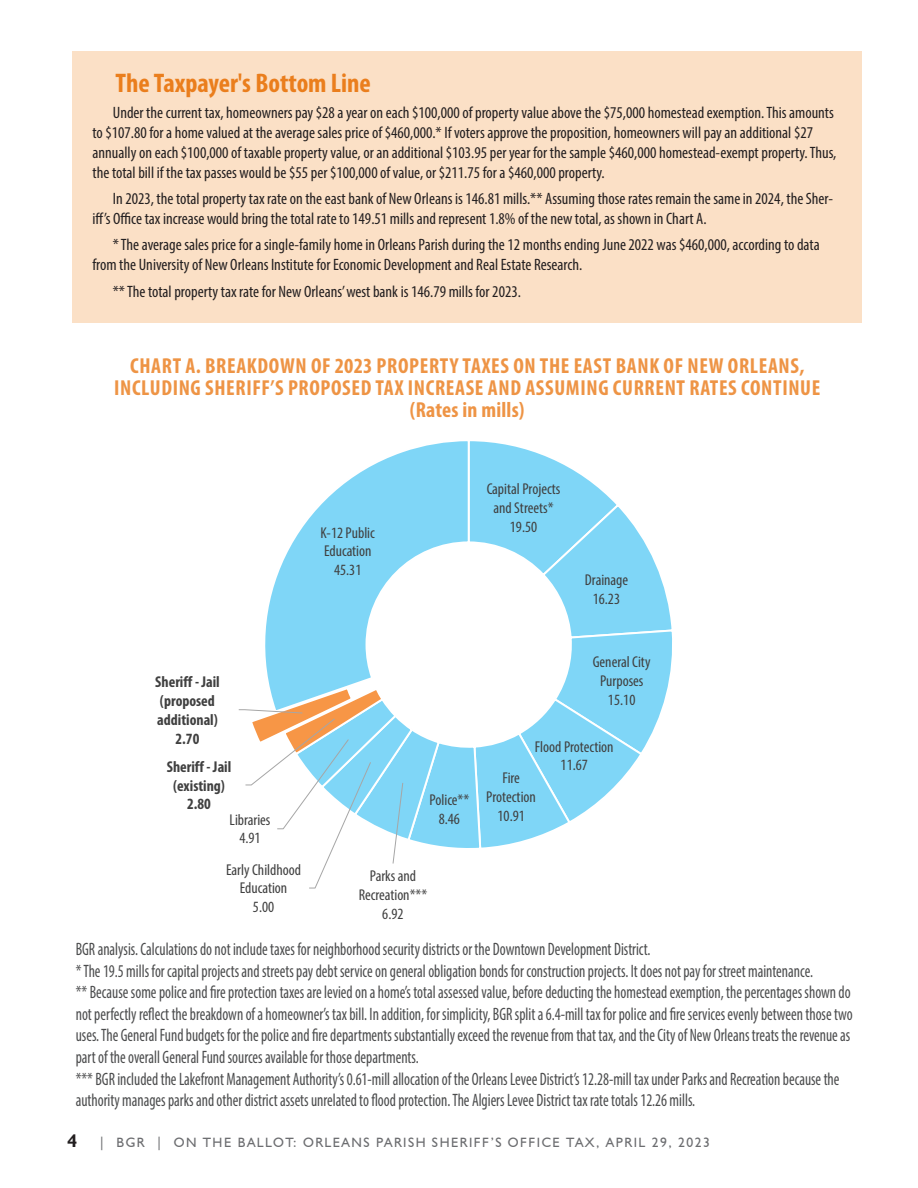
<style>
.page{position:relative;width:918px;height:1188px;background:#fff}
.page>*{position:absolute;margin:0;border:0;box-sizing:border-box;transform-origin:0 0}
.t1{font:700 condensed 27px "Myriad Pro";color:#ea7e1d}
.t2{font:700 condensed 21.75px/21.8px "Myriad Pro";letter-spacing:.03em;color:#ee9445;text-align:center}
.t3{font:700 condensed 21.75px "Myriad Pro";letter-spacing:.01em;color:#ee9445}
.t4{font:condensed 18px/21.6px "Myriad Pro";color:#4b4c4d;scale:.86 1}
.t5{font:700 18px "Humanist 521 BT";color:#231f20}
.t6{font:condensed 16.5px/19.8px "Myriad Pro";color:#231f20}
.t7{font:condensed 15.75px/18.6px "Myriad Pro";letter-spacing:-.005em;color:#404040;text-align:center}
.t8{font:700 condensed 15.75px/18.9px "Myriad Pro";color:#404040;text-align:center}
.t9{font:13.5px "Humanist 521 BT";letter-spacing:.11em;color:#6c6d70}
</style>
<div class="page">
<div style="left:72px;top:51px;width:790px;height:271px;background:#fbe0c6"></div>
<svg style="left:238px;top:441px;width:434px;height:448px"></svg>
<p class="t1" style="left:116px;top:66px;width:257px">The Taxpayer's Bottom Line</p>
<p class="t6" style="left:93px;top:103px;width:745px;text-indent:20px">Under the current tax, homeowners pay $28 a year on each $100,000 of property value above the $75,000 homestead exemption. This amounts to $107.80 for a home valued at the average sales price of $460,000.* If voters approve the proposition, homeowners will pay an additional $27 annually on each $100,000 of taxable property value, or an additional $103.95 per year for the sample $460,000 homestead-exempt property. Thus, the total bill if the tax passes would be $55 per $100,000 of value, or $211.75 for a $460,000 property.</p>
<p class="t6" style="left:93px;top:189px;width:742px;text-indent:20px">In 2023, the total property tax rate on the east bank of New Orleans is 146.81 mills.** Assuming those rates remain the same in 2024, the Sher&shy;iff’s Office tax increase would bring the total rate to 149.51 mills and represent 1.8% of the new total, as shown in Chart A.</p>
<p class="t6" style="left:93px;top:235px;width:729px;text-indent:20px">* The average sales price for a single-family home in Orleans Parish during the 12 months ending June 2022 was $460,000, according to data from the University of New Orleans Institute for Economic Development and Real Estate Research.</p>
<p class="t6" style="left:113px;top:281px;width:410px">** The total property tax rate for New Orleans’ west bank is 146.79 mills for 2023.</p>
<p class="t2" style="left:114px;top:354px;width:708px">CHART A. BREAKDOWN OF 2023 PROPERTY TAXES ON THE EAST BANK OF NEW ORLEANS,<br>INCLUDING SHERIFF’S PROPOSED TAX INCREASE AND ASSUMING CURRENT RATES CONTINUE</p>
<p class="t3" style="left:410px;top:396px;width:116px">(Rates in mills)</p>
<p class="t8" style="left:155px;top:672px;width:66px">Sheriff - Jail (proposed additional)<br>2.70</p>
<p class="t8" style="left:167px;top:756px;width:66px">Sheriff - Jail (existing)<br>2.80</p>
<p class="t7" style="left:230px;top:810px;width:42px">Libraries<br>4.91</p>
<p class="t7" style="left:226px;top:860px;width:77px">Early Childhood<br>Education<br>5.00</p>
<p class="t7" style="left:321px;top:523px;width:56px">K-12 Public<br>Education<br>45.31</p>
<p class="t7" style="left:487px;top:480px;width:75px">Capital Projects and Streets*<br>19.50</p>
<p class="t7" style="left:585px;top:570px;width:45px">Drainage<br>16.23</p>
<p class="t7" style="left:430px;top:791px;width:41px">Police**<br>8.46</p>
<p class="t7" style="left:593px;top:653px;width:59px">General City<br>Purposes<br>15.10</p>
<p class="t7" style="left:535px;top:737px;width:80px">Flood Protection<br>11.67</p>
<p class="t7" style="left:486px;top:769px;width:51px">Fire<br>Protection<br>10.91</p>
<p class="t7" style="left:359px;top:867px;width:70px">Parks and<br>Recreation***<br>6.92</p>
<p class="t4" style="left:76px;top:938px;width:670px">BGR analysis. Calculations do not include taxes for neighborhood security districts or the Downtown Development District.</p>
<p class="t4" style="left:76px;top:960px;width:859px">* The 19.5 mills for capital projects and streets pay debt service on general obligation bonds for construction projects. It does not pay for street maintenance.</p>
<p class="t4" style="left:76px;top:981px;width:905px">** Because some police and fire protection taxes are levied on a home’s total assessed value, before deducting the homestead exemption, the percentages shown do not perfectly reflect the breakdown of a homeowner’s tax bill. In addition, for simplicity, BGR split a 6.4-mill tax for police and fire services evenly between those two uses. The General Fund budgets for the police and fire departments substantially exceed the revenue from that tax, and the City of New Orleans treats the revenue as part of the overall General Fund sources available for those departments.</p>
<p class="t4" style="left:76px;top:1068px;width:890px">*** BGR included the Lakefront Management Authority’s 0.61-mill allocation of the Orleans Levee District’s 12.28-mill tax under Parks and Recreation because the authority manages parks and other district assets unrelated to flood protection. The Algiers Levee District tax rate totals 12.26 mills.</p>
<p class="t5" style="left:68px;top:1130px;width:11px">4</p>
<p class="t9" style="left:98px;top:1134px;width:613px">| BGR | ON THE BALLOT: ORLEANS PARISH SHERIFF’S OFFICE TAX, APRIL 29, 2023</p>
</div>
